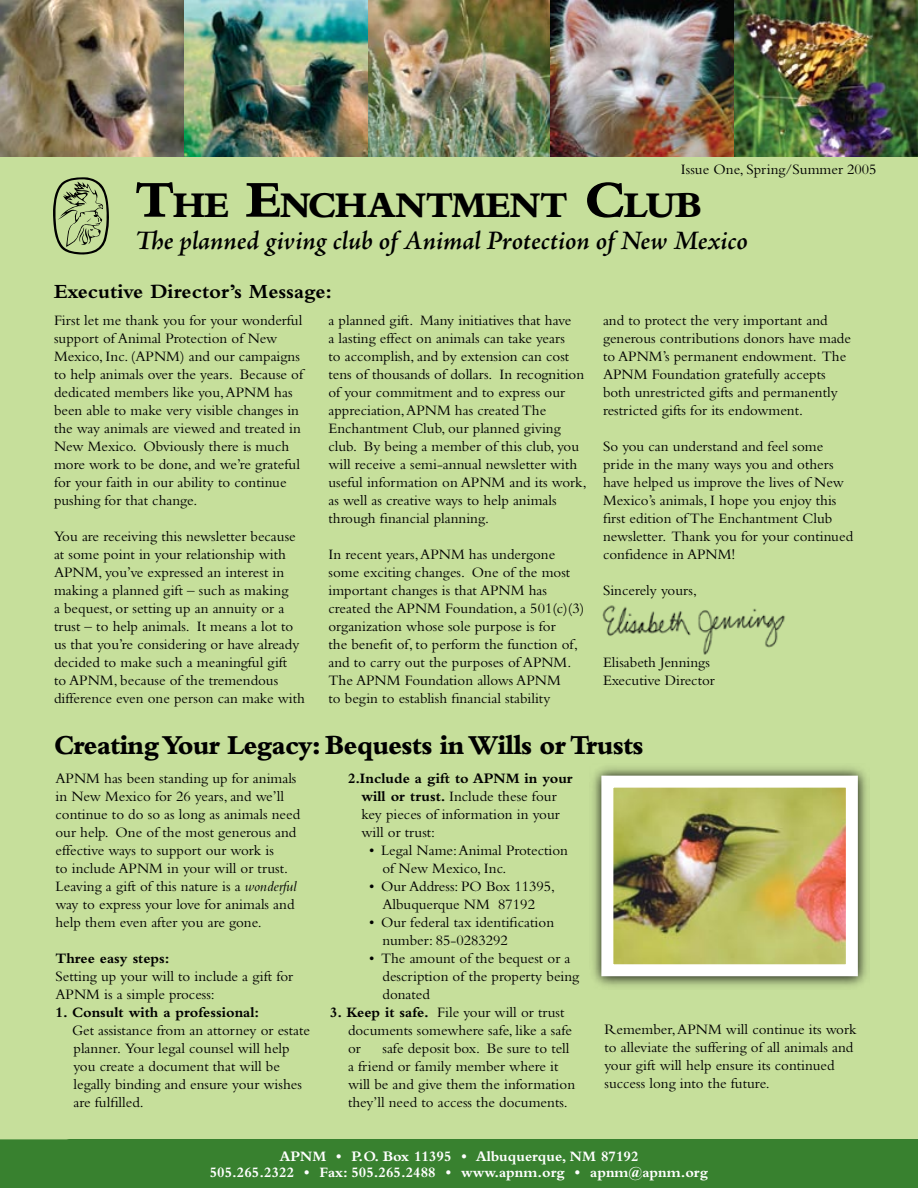
<style>
.page{position:relative;width:918px;height:1188px;background:#fff}
.page>*{position:absolute;margin:0;border:0;box-sizing:border-box;transform-origin:0 0}
.t1{font:800 37.8px "Bembo";letter-spacing:-.015em;color:#000}
.t2{font:800 28.65px "Bembo";letter-spacing:-.03em;color:#000;scale:.93 1}
.t3{font:italic 600 27px "Adobe Jenson Pro";letter-spacing:-.005em;color:#000}
.t4{font:700 21px "Bembo";color:#000}
.t5{font:15px/18px "Bembo";color:#000}
.t6{font:700 15px/16.5px "Bembo";color:#fff;text-align:center}
.t7{font:700 15px "Bembo";color:#000}
.s1{font-size:54px}
.s2{font-style:italic}
.s3{font-weight:700}
</style>
<div class="page">
<div style="left:29px;top:14px;width:889px;height:1174px;background:#c6df9b"></div>
<div style="left:0;top:1139px;width:918px;height:49px;background:#38812f"></div>
<div style="left:0;top:157px;width:29px;height:982px;background:#c6df9b"></div>
<svg style="left:53px;top:177px;width:56px;height:78px"></svg>
<img style="left:0;top:0;width:918px;height:157px">
<svg style="left:592px;top:767px;width:275px;height:220px"></svg>
<img style="left:614px;top:789px;width:231px;height:174px">
<div style="left:601px;top:776px;width:257px;height:200px;border:12px solid #fff"></div>
<img style="left:602px;top:605px;width:183px;height:50px">
<p class="t5" style="left:681px;top:160px;width:197px">Issue One, Spring/Summer 2005</p>
<h1 class="t1" style="left:135px;top:184px;width:569px"><span class="s1">T</span>he <span class="s1">E</span>nchantment <span class="s1">C</span>lub</h1>
<h3 class="t3" style="left:135px;top:225px;width:615px">The planned giving club of Animal Protection of New Mexico</h3>
<h3 class="t4" style="left:54px;top:280px;width:280px">Executive Director’s Message:</h3>
<p class="t5" style="left:54px;top:311px;width:251px">First let me thank you for your wonderful support of Animal Protection of New Mexico, Inc. (APNM) and our campaigns to help animals over the years. Because of dedicated members like you, APNM has been able to make very visible changes in the way animals are viewed and treated in New Mexico. Obviously there is much more work to be done, and we’re grateful for your faith in our ability to continue pushing for that change.</p>
<p class="t5" style="left:54px;top:527px;width:252px">You are receiving this newsletter because at some point in your relationship with APNM, you’ve expressed an interest in making a planned gift – such as making<br>a bequest, or setting up an annuity or a trust – to help animals. It means a lot to us that you’re considering or have already decided to make such a meaningful gift<br>to APNM, because of the tremendous difference even one person can make with</p>
<p class="t5" style="left:328px;top:311px;width:260px">a planned gift. Many initiatives that have<br>a lasting effect on animals can take years<br>to accomplish, and by extension can cost tens of thousands of dollars. In recognition of your commitment and to express our appreciation, APNM has created The Enchantment Club, our planned giving club. By being a member of this club, you will receive a semi-annual newsletter with useful information on APNM and its work, as well as creative ways to help animals through financial planning.</p>
<p class="t5" style="left:328px;top:545px;width:257px">In recent years, APNM has undergone some exciting changes. One of the most important changes is that APNM has created the APNM Foundation, a 501(c)(3) organization whose sole purpose is for<br>the benefit of, to perform the function of, and to carry out the purposes of APNM.<br>The APNM Foundation allows APNM<br>to begin to establish financial stability</p>
<p class="t5" style="left:603px;top:311px;width:250px">and to protect the very important and generous contributions donors have made to APNM’s permanent endowment. The APNM Foundation gratefully accepts both unrestricted gifts and permanently restricted gifts for its endowment.</p>
<p class="t5" style="left:603px;top:437px;width:252px">So you can understand and feel some pride in the many ways you and others have helped us improve the lives of New Mexico’s animals, I hope you enjoy this first edition of The Enchantment Club newsletter. Thank you for your continued confidence in APNM!</p>
<p class="t5" style="left:603px;top:581px;width:95px">Sincerely yours,</p>
<p class="t5" style="left:603px;top:653px;width:113px">Elisabeth Jennings<br>Executive Director</p>
<h2 class="t2" style="left:54px;top:728px;width:636px">Creating Your Legacy: Bequests in Wills or Trusts</h2>
<p class="t5" style="left:56px;top:769px;width:246px">APNM has been standing up for animals in New Mexico for 26 years, and we’ll continue to do so as long as animals need our help. One of the most generous and effective ways to support our work is<br>to include APNM in your will or trust.<br>Leaving a gift of this nature is a <span class="s2">wonderful </span>way to express your love for animals and help them even after you are gone.</p>
<p class="t7" style="left:56px;top:950px;width:116px">Three easy steps:</p>
<p class="t5" style="left:56px;top:967px;width:239px">Setting up your will to include a gift for<br>APNM is a simple process:</p>
<p class="t7" style="left:56px;top:1004px;width:205px">1. Consult with a professional:</p>
<p class="t5" style="left:72px;top:1021px;width:240px">Get assistance from an attorney or estate planner. Your legal counsel will help you create a document that will be legally binding and ensure your wishes are fulfilled.</p>
<p class="t5" style="left:362px;top:769px;width:213px;text-indent:-14px"><span class="s3">2.Include a gift to APNM in your will or trust.</span> Include these four key pieces of information in your will or trust:</p>
<p class="t5" style="left:382px;top:841px;width:187px;text-indent:-14px">• Legal Name: Animal Protection of New Mexico, Inc.</p>
<p class="t5" style="left:369px;top:877px;width:188px;text-align:center">• Our Address: PO Box 11395,<br>Albuquerque NM 87192</p>
<p class="t5" style="left:382px;top:913px;width:173px;text-indent:-14px">• Our federal tax identification number: 85-0283292</p>
<p class="t5" style="left:382px;top:949px;width:198px;text-indent:-14px">• The amount of the bequest or a description of the property being donated</p>
<p class="t5" style="left:348px;top:1003px;width:226px;text-indent:-18px"><span class="s3">3. Keep it safe.</span> File your will or trust documents somewhere safe, like a safe or</p>
<p class="t5" style="left:348px;top:1039px;width:229px;text-indent:34px">safe deposit box. Be sure to tell a friend or family member where it will be and give them the information they’ll need to access the documents.</p>
<p class="t5" style="left:604px;top:1020px;width:254px">Remember, APNM will continue its work to alleviate the suffering of all animals and your gift will help ensure its continued success long into the future.</p>
<p class="t6" style="left:210px;top:1147px;width:500px">APNM • P.O. Box 11395 • Albuquerque, NM 87192<br>505.265.2322 • Fax: 505.265.2488 • www.apnm.org • apnm@apnm.org</p>
</div>
